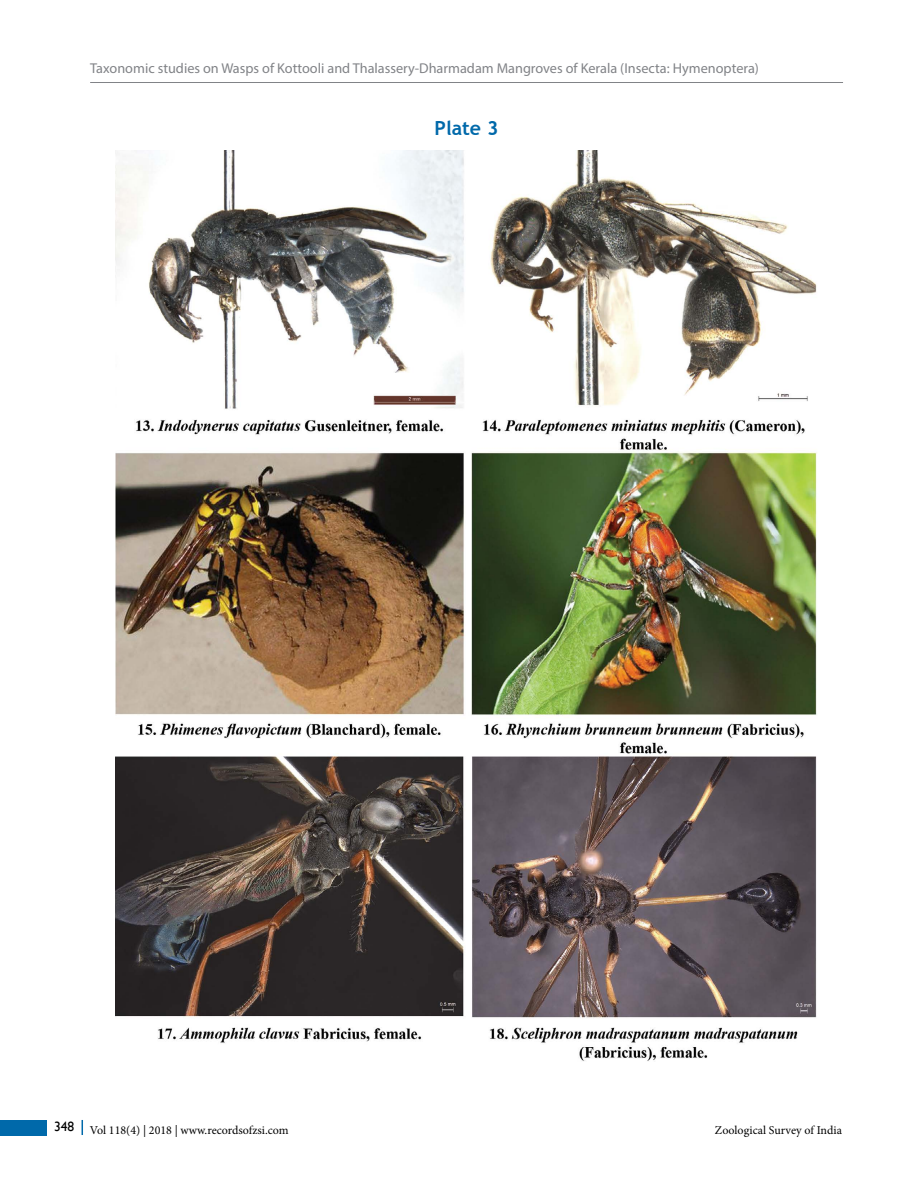
<style>
.page{position:relative;width:918px;height:1188px;background:#fff}
.page>*{position:absolute;margin:0;border:0;box-sizing:border-box;transform-origin:0 0}
.t1{font:700 19.5px "Trebuchet MS";color:#0069aa}
.t2{font:14.25px "Myriad Pro";color:#818387}
.t3{font:12px "Minion Pro";color:#000}
</style>
<div class="page">
<div style="left:0;top:1120px;width:47px;height:15px;background:#0069aa"></div>
<svg style="left:82px;top:1120px;width:1px;height:15px"></svg>
<hr style="left:90px;top:82px;width:753px;height:1px;background:#818387">
<img style="left:116px;top:150px;width:701px;height:911px">
<p class="t2" style="left:90px;top:59px;width:670px">Taxonomic studies on Wasps of Kottooli and Thalassery-Dharmadam Mangroves of Kerala (Insecta: Hymenoptera)</p>
<h1 class="t1" style="left:435px;top:116px;width:65px">Plate 3</h1>
<p class="t3" style="left:54px;top:1122px;width:236px"><sup>348</sup> Vol 118(4) | 2018 | www.recordsofzsi.com</p>
<p class="t3" style="left:715px;top:1122px;width:129px">Zoological Survey of India</p>
</div>
